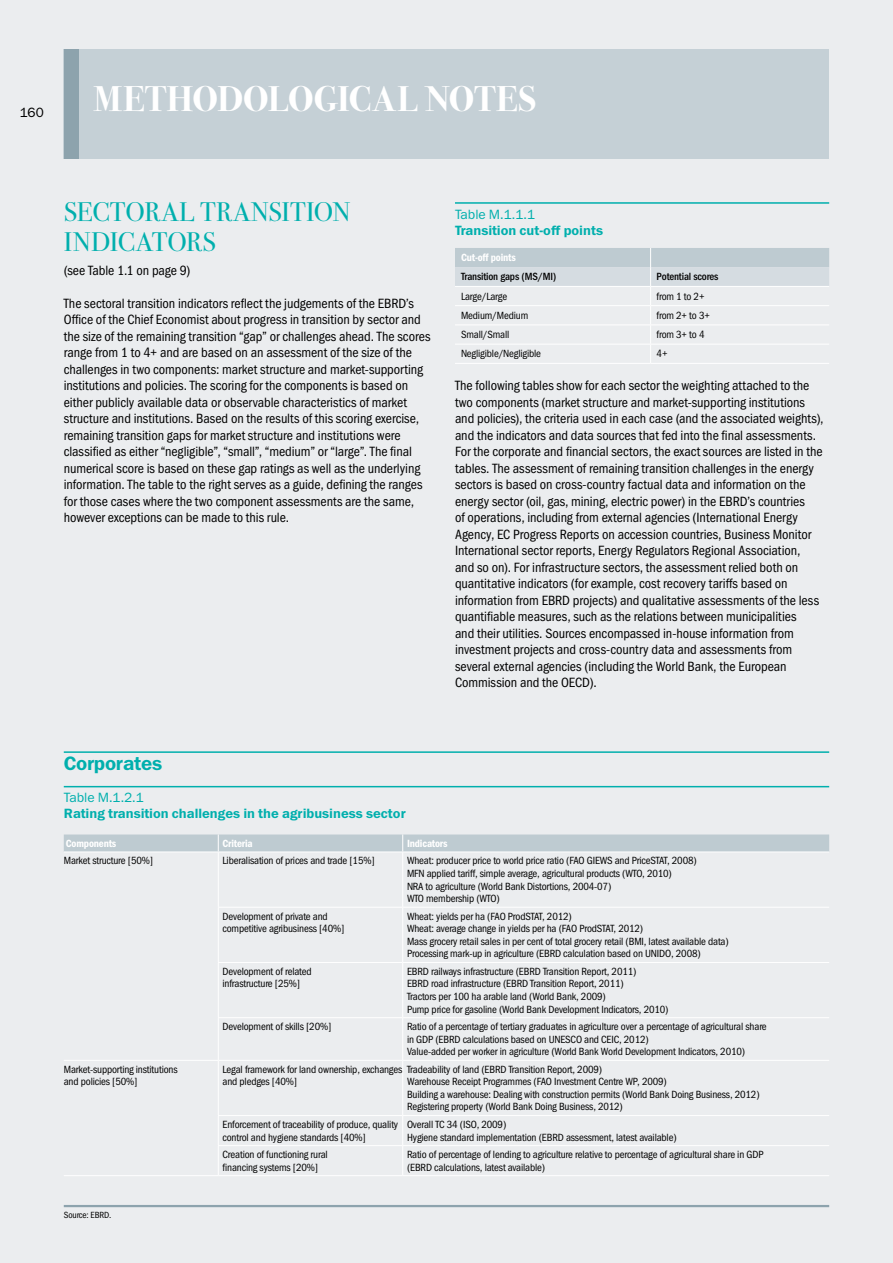
<style>
.page{position:relative;width:893px;height:1263px;background:#ebedef}
.page>*{position:absolute;margin:0;border:0;box-sizing:border-box;transform-origin:0 0}
.t1{font:700 36px "Bodoni Sev ITC";letter-spacing:-.005em;color:#fff}
.t2{font:27px/30px "Bodoni Sev ITC";letter-spacing:.01em;color:#00afad}
.t3{font:19.5px "Franklin Gothic Demi ITC";letter-spacing:-.015em;color:#00afad}
.t4{font:13.5px/16.5px "Franklin Gothic Book Cond ITC";letter-spacing:-.005em;color:#000}
.t5{font:13.5px "Franklin Gothic Demi ITC";color:#00afad}
.t6{font:13.5px "Franklin Gothic Book ITC";color:#00afad}
.t7{font:13.5px "Franklin Gothic Book ITC";color:#000}
.t8{font:10.5px/12.6px "Franklin Gothic Book Cond ITC";letter-spacing:-.015em;color:#000}
.t9{font:10.5px "Franklin Gothic Demi Cond ITC";letter-spacing:-.015em;color:#fff}
.t10{font:10.5px "Franklin Gothic Medi Cond ITC";letter-spacing:-.015em;color:#000}
.t11{font:9px "Franklin Gothic Book Cond ITC";letter-spacing:-.015em;color:#000}
</style>
<div class="page">
<hr style="left:64px;top:1205px;width:765px;height:2px;background:#8da3ad">
<div style="left:64px;top:49px;width:765px;height:110px;background:#c5d0d6"></div>
<div style="left:64px;top:49px;width:15px;height:110px;background:#8da3ad"></div>
<hr style="left:455px;top:202px;width:374px;height:2px;background:#00afad">
<svg style="left:455px;top:248px;width:374px;height:115px;background:#e0e5e8"></svg>
<hr style="left:455px;top:363px;width:196px;height:1px;background:#fff">
<hr style="left:651px;top:363px;width:178px;height:1px;background:#fff">
<hr style="left:64px;top:751px;width:765px;height:2px;background:#00afad">
<hr style="left:64px;top:786px;width:765px;height:1px;background:#00afad">
<hr style="left:218px;top:907px;width:185px;height:1px;background:#fff">
<hr style="left:403px;top:907px;width:426px;height:1px;background:#fff">
<hr style="left:218px;top:962px;width:185px;height:1px;background:#fff">
<hr style="left:403px;top:962px;width:426px;height:1px;background:#fff">
<hr style="left:218px;top:1017px;width:185px;height:1px;background:#fff">
<hr style="left:403px;top:1017px;width:426px;height:1px;background:#fff">
<hr style="left:64px;top:1060px;width:154px;height:1px;background:#fff">
<hr style="left:218px;top:1060px;width:185px;height:1px;background:#fff">
<hr style="left:403px;top:1060px;width:426px;height:1px;background:#fff">
<hr style="left:218px;top:1115px;width:185px;height:1px;background:#fff">
<hr style="left:403px;top:1115px;width:426px;height:1px;background:#fff">
<hr style="left:218px;top:1145px;width:185px;height:1px;background:#fff">
<hr style="left:403px;top:1145px;width:426px;height:1px;background:#fff">
<hr style="left:218px;top:852px;width:1px;height:55px;background:#fff">
<hr style="left:218px;top:907px;width:1px;height:55px;background:#fff">
<hr style="left:218px;top:963px;width:1px;height:54px;background:#fff">
<hr style="left:218px;top:1018px;width:1px;height:42px;background:#fff">
<hr style="left:218px;top:1061px;width:1px;height:54px;background:#fff">
<svg style="left:218px;top:1116px;width:1px;height:59px"></svg>
<svg style="left:64px;top:834px;width:765px;height:18px;background:#c1cdd3"></svg>
<hr style="left:402px;top:852px;width:1px;height:55px;background:#fff">
<hr style="left:402px;top:907px;width:1px;height:55px;background:#fff">
<hr style="left:402px;top:963px;width:1px;height:54px;background:#fff">
<hr style="left:402px;top:1018px;width:1px;height:42px;background:#fff">
<hr style="left:402px;top:1061px;width:1px;height:54px;background:#fff">
<svg style="left:402px;top:1116px;width:1px;height:59px"></svg>
<hr style="left:64px;top:1175px;width:154px;height:1px;background:#fff">
<hr style="left:218px;top:1175px;width:185px;height:1px;background:#fff">
<hr style="left:403px;top:1175px;width:426px;height:1px;background:#fff">
<p class="t7" style="left:20px;top:104px;width:25px">160</p>
<h1 class="t1" style="left:94px;top:78px;width:444px">METHODOLOGICAL NOTES</h1>
<h2 class="t2" style="left:64px;top:197px;width:288px">SECTORAL TRANSITION<br>INDICATORS</h2>
<p class="t4" style="left:64px;top:262px;width:128px">(see Table 1.1 on page 9)</p>
<p class="t4" style="left:64px;top:295px;width:368px">The sectoral transition indicators reflect the judgements of the EBRD’s Office of the Chief Economist about progress in transition by sector and the size of the remaining transition “gap” or challenges ahead. The scores range from 1 to 4+ and are based on an assessment of the size of the challenges in two components: market structure and market-supporting institutions and policies. The scoring for the components is based on either publicly available data or observable characteristics of market structure and institutions. Based on the results of this scoring exercise, remaining transition gaps for market structure and institutions were classified as either “negligible”, “small”, “medium” or “large”. The final numerical score is based on these gap ratings as well as the underlying information. The table to the right serves as a guide, defining the ranges for those cases where the two component assessments are the same, however exceptions can be made to this rule.</p>
<p class="t6" style="left:455px;top:205px;width:82px">Table M.1.1.1</p>
<p class="t5" style="left:455px;top:222px;width:150px">Transition cut-off points</p>
<p class="t9" style="left:461px;top:251px;width:56px">Cut-off points</p>
<p class="t10" style="left:461px;top:271px;width:97px">Transition gaps (MS/MI)</p>
<p class="t10" style="left:657px;top:271px;width:63px">Potential scores</p>
<p class="t8" style="left:461px;top:290px;width:48px">Large/Large</p>
<p class="t8" style="left:657px;top:290px;width:49px">from 1 to 2+</p>
<p class="t8" style="left:461px;top:309px;width:69px">Medium/Medium</p>
<p class="t8" style="left:657px;top:309px;width:55px">from 2+ to 3+</p>
<p class="t8" style="left:461px;top:328px;width:50px">Small/Small</p>
<p class="t8" style="left:657px;top:328px;width:49px">from 3+ to 4</p>
<p class="t8" style="left:461px;top:348px;width:82px">Negligible/Negligible</p>
<p class="t8" style="left:657px;top:348px;width:12px">4+</p>
<p class="t4" style="left:455px;top:378px;width:370px">The following tables show for each sector the weighting attached to the two components (market structure and market-supporting institutions and policies), the criteria used in each case (and the associated weights), and the indicators and data sources that fed into the final assessments.<br>For the corporate and financial sectors, the exact sources are listed in the tables. The assessment of remaining transition challenges in the energy sectors is based on cross-country factual data and information on the energy sector (oil, gas, mining, electric power) in the EBRD’s countries<br>of operations, including from external agencies (International Energy Agency, EC Progress Reports on accession countries, Business Monitor International sector reports, Energy Regulators Regional Association,<br>and so on). For infrastructure sectors, the assessment relied both on quantitative indicators (for example, cost recovery tariffs based on information from EBRD projects) and qualitative assessments of the less quantifiable measures, such as the relations between municipalities<br>and their utilities. Sources encompassed in-house information from investment projects and cross-country data and assessments from several external agencies (including the World Bank, the European Commission and the OECD).</p>
<h3 class="t3" style="left:64px;top:751px;width:100px">Corporates</h3>
<p class="t6" style="left:64px;top:789px;width:82px">Table M.1.2.1</p>
<p class="t5" style="left:64px;top:806px;width:343px">Rating transition challenges in the agribusiness sector</p>
<p class="t9" style="left:66px;top:837px;width:52px">Components</p>
<p class="t9" style="left:223px;top:837px;width:32px">Criteria</p>
<p class="t9" style="left:407px;top:837px;width:42px">Indicators</p>
<p class="t8" style="left:64px;top:854px;width:91px">Market structure [50%]</p>
<p class="t8" style="left:223px;top:854px;width:154px">Liberalisation of prices and trade [15%]</p>
<p class="t8" style="left:407px;top:854px;width:291px">Wheat: producer price to world price ratio (FAO GIEWS and PriceSTAT, 2008)<br>MFN applied tariff, simple average, agricultural products (WTO, 2010)<br>NRA to agriculture (World Bank Distortions, 2004-07)<br>WTO membership (WTO)</p>
<p class="t8" style="left:223px;top:910px;width:123px">Development of private and competitive agribusiness [40%]</p>
<p class="t8" style="left:407px;top:910px;width:323px">Wheat: yields per ha (FAO ProdSTAT, 2012)<br>Wheat: average change in yields per ha (FAO ProdSTAT, 2012)<br>Mass grocery retail sales in per cent of total grocery retail (BMI, latest available data)<br>Processing mark-up in agriculture (EBRD calculation based on UNIDO, 2008)</p>
<p class="t8" style="left:223px;top:965px;width:91px">Development of related infrastructure [25%]</p>
<p class="t8" style="left:407px;top:965px;width:263px">EBRD railways infrastructure (EBRD Transition Report, 2011)<br>EBRD road infrastructure (EBRD Transition Report, 2011)<br>Tractors per 100 ha arable land (World Bank, 2009)<br>Pump price for gasoline (World Bank Development Indicators, 2010)</p>
<p class="t8" style="left:223px;top:1020px;width:110px">Development of skills [20%]</p>
<p class="t8" style="left:407px;top:1020px;width:361px">Ratio of a percentage of tertiary graduates in agriculture over a percentage of agricultural share in GDP (EBRD calculations based on UNESCO and CEIC, 2012)<br>Value-added per worker in agriculture (World Bank World Development Indicators, 2010)</p>
<p class="t8" style="left:64px;top:1063px;width:115px">Market-supporting institutions and policies [50%]</p>
<p class="t8" style="left:223px;top:1063px;width:381px">Legal framework for land ownership, exchanges Tradeability of land (EBRD Transition Report, 2009) and pledges [40%]</p>
<p class="t8" style="left:407px;top:1075px;width:354px">Warehouse Receipt Programmes (FAO Investment Centre WP, 2009)<br>Building a warehouse: Dealing with construction permits (World Bank Doing Business, 2012)<br>Registering property (World Bank Doing Business, 2012)</p>
<p class="t11" style="left:64px;top:1210px;width:49px">Source: EBRD.</p>
<p class="t8" style="left:223px;top:1118px;width:177px">Enforcement of traceability of produce, quality control and hygiene standards [40%]</p>
<p class="t8" style="left:407px;top:1118px;width:271px">Overall TC 34 (ISO, 2009)<br>Hygiene standard implementation (EBRD assessment, latest available)</p>
<p class="t8" style="left:223px;top:1148px;width:107px">Creation of functioning rural financing systems [20%]</p>
<p class="t8" style="left:407px;top:1148px;width:358px">Ratio of percentage of lending to agriculture relative to percentage of agricultural share in GDP (EBRD calculations, latest available)</p>
</div>
